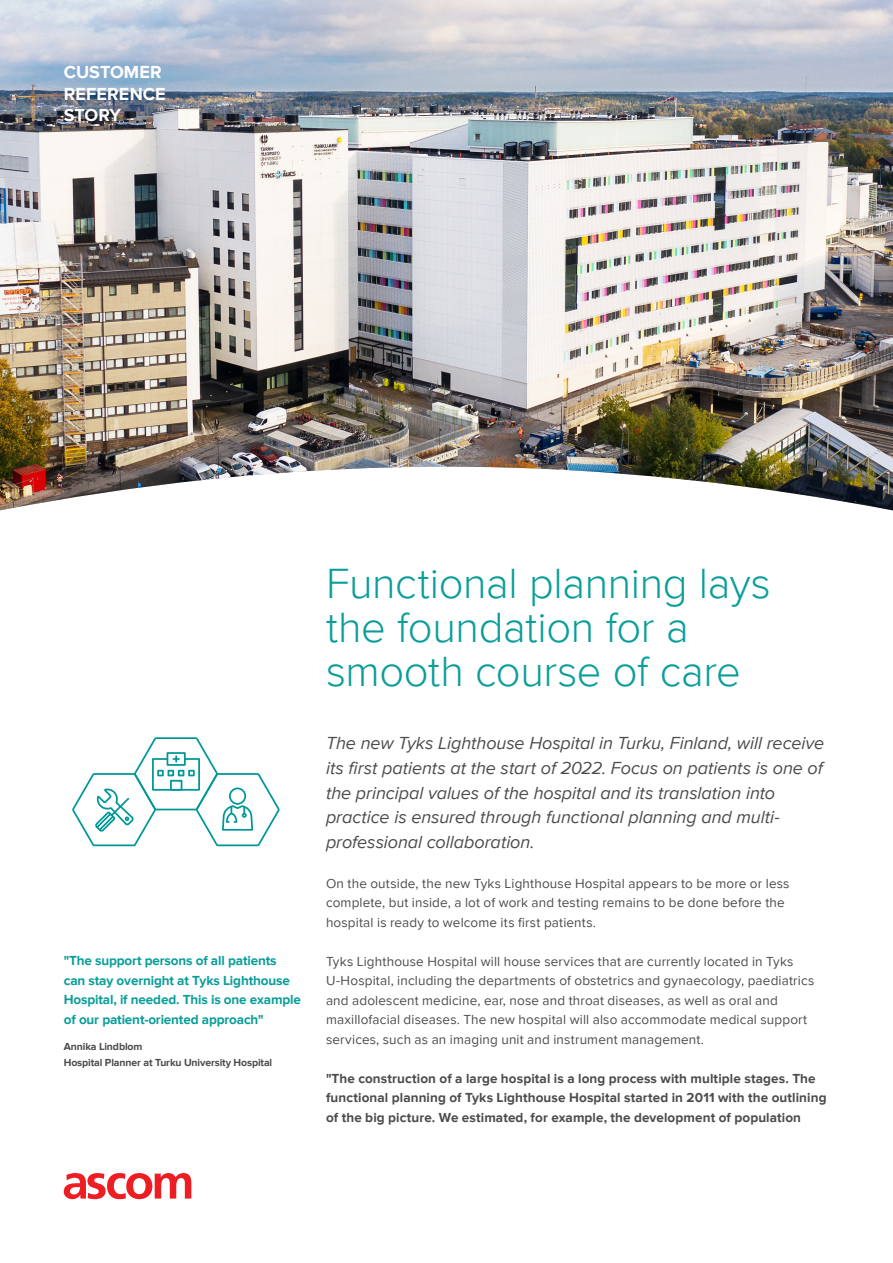
<style>
.page{position:relative;width:893px;height:1263px;background:#fff}
.page>*{position:absolute;margin:0;border:0;box-sizing:border-box;transform-origin:0 0}
.Heading_L3_-_Ascom_G{font:300 43.5px/43.8px "Proxima Nova";letter-spacing:-.01em;color:#0a9e9a}
.Preamble_L2{font:italic 18px/24.8px "Proxima Nova";letter-spacing:-.005em;color:#4b4c4d;text-align:justify}
.Captions__boilerplat{font:700 18px "Proxima Nova";letter-spacing:.005em;color:#fff}
.Body_copy{font:13.5px/19.5px "Proxima Nova";letter-spacing:.01em;color:#4b4c4d}
.Body_copy-2{font:700 13.5px/19.5px "Proxima Nova";letter-spacing:.01em;color:#4b4c4d}
.Intro_text{font:700 13.5px/19.5px "Proxima Nova";letter-spacing:-.01em;color:#0a9e9a}
.Intro_text-2{font:700 10.5px "Proxima Nova";letter-spacing:-.01em;color:#4b4c4d}
</style>
<div class="page">
<img style="left:0;top:0;width:893px;height:510px">
<svg style="left:72px;top:737px;width:208px;height:110px"></svg>
<svg style="left:64px;top:1173px;width:127px;height:26px"></svg>
<p class="Captions__boilerplat" style="left:64px;top:62px;width:100px">CUSTOMER</p>
<p class="Captions__boilerplat" style="left:64px;top:83px;width:103px">REFERENCE</p>
<p class="Captions__boilerplat" style="left:64px;top:105px;width:59px">STORY</p>
<p class="Intro_text" style="left:64px;top:951px;width:239px">"The support persons of all patients can stay overnight at Tyks Lighthouse Hospital, if needed. This is one example of our patient-oriented approach"</p>
<p class="Intro_text-2" style="left:64px;top:1040px;width:80px">Annika Lindblom</p>
<p class="Intro_text-2" style="left:64px;top:1056px;width:210px">Hospital Planner at Turku University Hospital</p>
<p class="Heading_L3_-_Ascom_G" style="left:326px;top:562px;width:446px">Functional planning lays the foundation for a smooth course of care</p>
<p class="Preamble_L2" style="left:326px;top:731px;width:500px">The new Tyks Lighthouse Hospital in Turku, Finland, will receive its first patients at the start of 2022. Focus on patients is one of the principal values of the hospital and its translation into</p>
<p class="Preamble_L2" style="left:326px;top:805px;width:455px">practice is ensured through functional planning and multi-</p>
<p class="Preamble_L2" style="left:326px;top:830px;width:210px">professional collaboration.</p>
<p class="Body_copy" style="left:326px;top:874px;width:465px">On the outside, the new Tyks Lighthouse Hospital appears to be more or less complete, but inside, a lot of work and testing remains to be done before the hospital is ready to welcome its first patients.</p>
<p class="Body_copy" style="left:326px;top:952px;width:490px">Tyks Lighthouse Hospital will house services that are currently located in Tyks U-Hospital, including the departments of obstetrics and gynaecology, paediatrics and adolescent medicine, ear, nose and throat diseases, as well as oral and maxillofacial diseases. The new hospital will also accommodate medical support services, such as an imaging unit and instrument management.</p>
<p class="Body_copy-2" style="left:326px;top:1069px;width:502px">"The construction of a large hospital is a long process with multiple stages. The functional planning of Tyks Lighthouse Hospital started in 2011 with the outlining of the big picture. We estimated, for example, the development of population</p>
</div>
